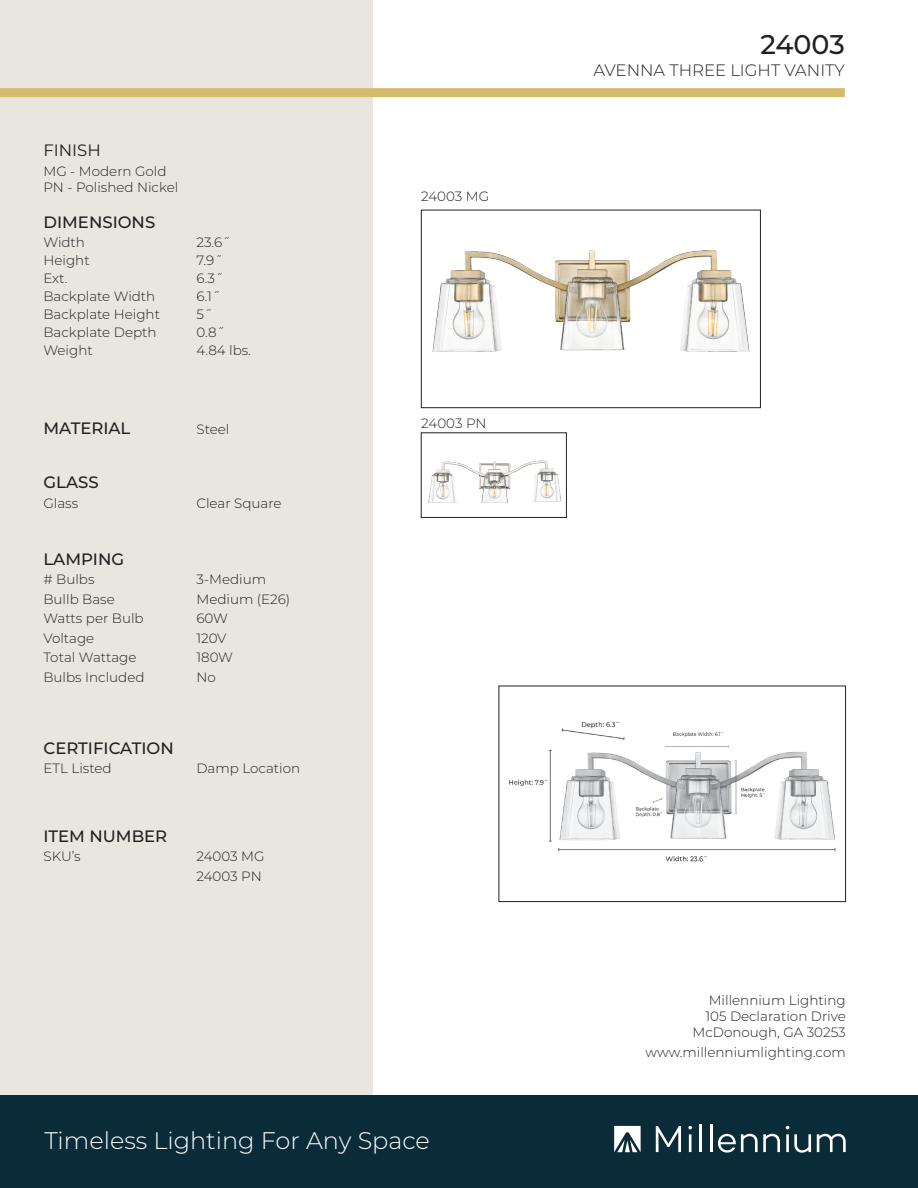
<style>
.page{position:relative;width:918px;height:1188px;background:#fff}
.page>*{position:absolute;margin:0;border:0;box-sizing:border-box;transform-origin:0 0}
.t1{font:500 27px "Montserrat";letter-spacing:-.005em;color:#231f20}
.t2{font:300 24px "Montserrat";color:#fff}
.t3{font:500 16.5px "Montserrat";color:#231f20}
.t4{font:300 16.5px "Montserrat";color:#231f20}
.t5{font:16.5px "Montserrat";color:#231f20}
.t6{font:300 13.5px "Montserrat";color:#231f20}
</style>
<div class="page">
<div style="left:0;top:0;width:373px;height:1188px;background:#e8e6df"></div>
<div style="left:0;top:1095px;width:918px;height:93px;background:#0a2b38"></div>
<div style="left:0;top:88px;width:845px;height:9px;background:#d4ba6c"></div>
<svg style="left:656px;top:1126px;width:25px;height:26px"></svg>
<svg style="left:688px;top:1126px;width:4px;height:26px"></svg>
<hr style="left:699px;top:1125px;width:3px;height:27px;background:#fff">
<hr style="left:710px;top:1125px;width:2px;height:27px;background:#fff">
<svg style="left:718px;top:1134px;width:62px;height:19px"></svg>
<svg style="left:786px;top:1126px;width:25px;height:27px"></svg>
<svg style="left:817px;top:1134px;width:29px;height:18px"></svg>
<svg style="left:614px;top:1126px;width:27px;height:26px"></svg>
<img style="left:432px;top:250px;width:318px;height:102px">
<div style="left:421px;top:210px;width:340px;height:198px;border:1px solid #231f20"></div>
<img style="left:428px;top:460px;width:134px;height:43px">
<div style="left:421px;top:433px;width:146px;height:85px;border:1px solid #231f20"></div>
<img style="left:508px;top:721px;width:328px;height:141px">
<div style="left:499px;top:686px;width:347px;height:216px;border:1px solid #231f20"></div>
<p class="t5" style="left:43px;top:139px;width:59px">FINISH</p>
<p class="t6" style="left:43px;top:162px;width:125px">MG - Modern Gold</p>
<p class="t6" style="left:43px;top:178px;width:136px">PN - Polished Nickel</p>
<p class="t3" style="left:43px;top:211px;width:113px">DIMENSIONS</p>
<p class="t6" style="left:43px;top:233px;width:43px">Width</p>
<p class="t6" style="left:196px;top:233px;width:35px">23.6˝</p>
<p class="t6" style="left:43px;top:251px;width:48px">Height</p>
<p class="t6" style="left:196px;top:251px;width:28px">7.9˝</p>
<p class="t6" style="left:43px;top:269px;width:26px">Ext.</p>
<p class="t6" style="left:196px;top:269px;width:28px">6.3˝</p>
<p class="t6" style="left:43px;top:287px;width:113px">Backplate Width</p>
<p class="t6" style="left:196px;top:287px;width:25px">6.1˝</p>
<p class="t6" style="left:43px;top:305px;width:118px">Backplate Height</p>
<p class="t6" style="left:196px;top:305px;width:17px">5˝</p>
<p class="t6" style="left:43px;top:323px;width:115px">Backplate Depth</p>
<p class="t6" style="left:196px;top:323px;width:30px">0.8˝</p>
<p class="t6" style="left:43px;top:341px;width:51px">Weight</p>
<p class="t6" style="left:196px;top:341px;width:56px">4.84 lbs.</p>
<p class="t3" style="left:43px;top:416px;width:88px">MATERIAL</p>
<p class="t6" style="left:196px;top:420px;width:34px">Steel</p>
<p class="t3" style="left:43px;top:471px;width:57px">GLASS</p>
<p class="t6" style="left:43px;top:494px;width:36px">Glass</p>
<p class="t6" style="left:196px;top:494px;width:87px">Clear Square</p>
<p class="t3" style="left:43px;top:547px;width:82px">LAMPING</p>
<p class="t6" style="left:43px;top:570px;width:53px"># Bulbs</p>
<p class="t6" style="left:196px;top:570px;width:71px">3-Medium</p>
<p class="t6" style="left:43px;top:590px;width:73px">Bullb Base</p>
<p class="t6" style="left:196px;top:590px;width:95px">Medium (E26)</p>
<p class="t6" style="left:43px;top:609px;width:102px">Watts per Bulb</p>
<p class="t6" style="left:196px;top:609px;width:33px">60W</p>
<p class="t6" style="left:43px;top:629px;width:52px">Voltage</p>
<p class="t6" style="left:196px;top:629px;width:32px">120V</p>
<p class="t6" style="left:43px;top:648px;width:95px">Total Wattage</p>
<p class="t6" style="left:196px;top:648px;width:38px">180W</p>
<p class="t6" style="left:43px;top:668px;width:103px">Bulbs Included</p>
<p class="t6" style="left:196px;top:668px;width:21px">No</p>
<p class="t3" style="left:43px;top:736px;width:132px">CERTIFICATION</p>
<p class="t6" style="left:43px;top:759px;width:70px">ETL Listed</p>
<p class="t6" style="left:196px;top:759px;width:105px">Damp Location</p>
<p class="t3" style="left:43px;top:824px;width:125px">ITEM NUMBER</p>
<p class="t6" style="left:43px;top:847px;width:39px">SKU’s</p>
<p class="t6" style="left:196px;top:847px;width:70px">24003 MG</p>
<p class="t6" style="left:196px;top:867px;width:67px">24003 PN</p>
<p class="t6" style="left:421px;top:187px;width:70px">24003 MG</p>
<p class="t6" style="left:421px;top:414px;width:67px">24003 PN</p>
<p class="t2" style="left:44px;top:1124px;width:387px">Timeless Lighting For Any Space</p>
<p class="t1" style="left:761px;top:25px;width:86px">24003</p>
<p class="t4" style="left:594px;top:59px;width:253px">AVENNA THREE LIGHT VANITY</p>
<p class="t6" style="left:709px;top:991px;width:139px">Millennium Lighting</p>
<p class="t6" style="left:705px;top:1007px;width:142px">105 Declaration Drive</p>
<p class="t6" style="left:692px;top:1023px;width:155px">McDonough, GA 30253</p>
<p class="t6" style="left:645px;top:1043px;width:202px">www.millenniumlighting.com</p>
</div>
